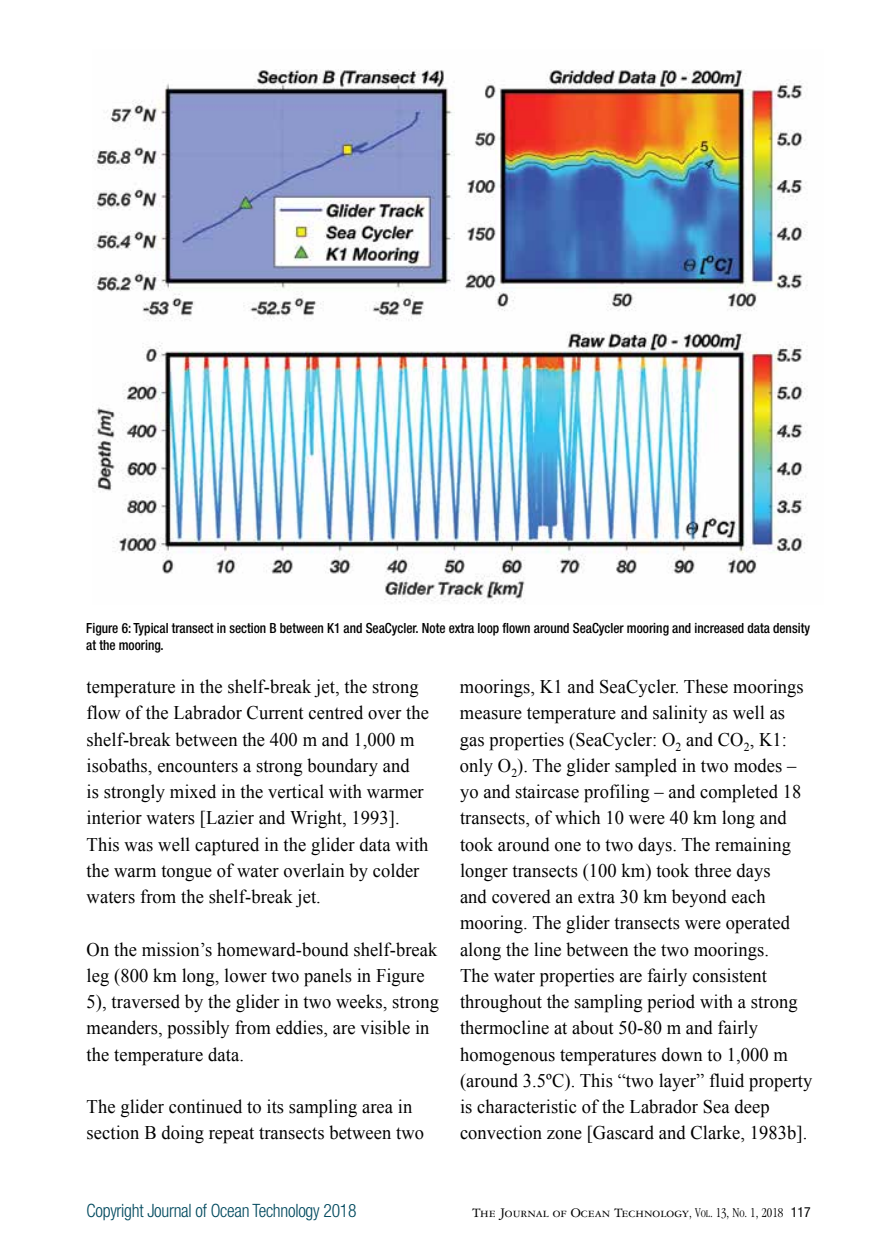
<style>
.page{position:relative;width:882px;height:1260px;background:#fff}
.page>*{position:absolute;margin:0;border:0;box-sizing:border-box;transform-origin:0 0}
.t1{font:19.25px/26.2px "Times New Roman";letter-spacing:.005em;color:#000;scale:.96 1}
.t2{font:300 condensed 18.38px "Helvetica Neue";letter-spacing:-.015em;color:#00495e;scale:.96 1}
.t3{font:500 condensed 14px/17.5px "Helvetica Neue";color:#000;scale:.95 1}
.t4{font:14px "Garamond Three SC";color:#000}
.s1{font-family:"Garamond";font-weight:300;font-stretch:condensed}
.s2{font-family:"Garamond";font-weight:300;font-stretch:condensed;font-size:10.5px}
.s3{font-family:"Helvetica Neue LT Std";font-stretch:condensed}
</style>
<div class="page">
<img style="left:93px;top:69px;width:715px;height:535px">
<p class="t3" style="left:86px;top:619px;width:763px">Figure 6: Typical transect in section B between K1 and SeaCycler. Note extra loop flown around SeaCycler mooring and increased data density at the mooring.</p>
<p class="t1" style="left:87px;top:673px;width:358px">temperature in the shelf-break jet, the strong flow of the Labrador Current centred over the shelf-break between the 400 m and 1,000 m isobaths, encounters a strong boundary and<br>is strongly mixed in the vertical with warmer interior waters [Lazier and Wright, 1993].<br>This was well captured in the glider data with the warm tongue of water overlain by colder waters from the shelf-break jet.</p>
<p class="t1" style="left:87px;top:936px;width:369px">On the mission’s homeward-bound shelf-break leg (800 km long, lower two panels in Figure 5), traversed by the glider in two weeks, strong meanders, possibly from eddies, are visible in the temperature data.</p>
<p class="t1" style="left:87px;top:1093px;width:353px">The glider continued to its sampling area in section B doing repeat transects between two</p>
<p class="t1" style="left:460px;top:673px;width:369px">moorings, K1 and SeaCycler. These moorings measure temperature and salinity as well as gas properties (SeaCycler: O<sub>2</sub> and CO<sub>2</sub>, K1: only O<sub>2</sub>). The glider sampled in two modes – yo and staircase profiling – and completed 18 transects, of which 10 were 40 km long and took around one to two days. The remaining longer transects (100 km) took three days<br>and covered an extra 30 km beyond each mooring. The glider transects were operated along the line between the two moorings.<br>The water properties are fairly consistent throughout the sampling period with a strong thermocline at about 50-80 m and fairly homogenous temperatures down to 1,000 m (around 3.5ºC). This “two layer” fluid property is characteristic of the Labrador Sea deep convection zone [Gascard and Clarke, 1983b].</p>
<p class="t2" style="left:87px;top:1200px;width:283px">Copyright Journal of Ocean Technology 2018</p>
<p class="t4" style="left:472px;top:1205px;width:340px">The Journal of Ocean Technology<span class="s1">,</span> <span class="s1">V</span><span class="s2">ol</span><span class="s1">. 13, N</span><span class="s2">o</span><span class="s1">. 1, 2018</span> <span class="s3">117</span></p>
</div>
